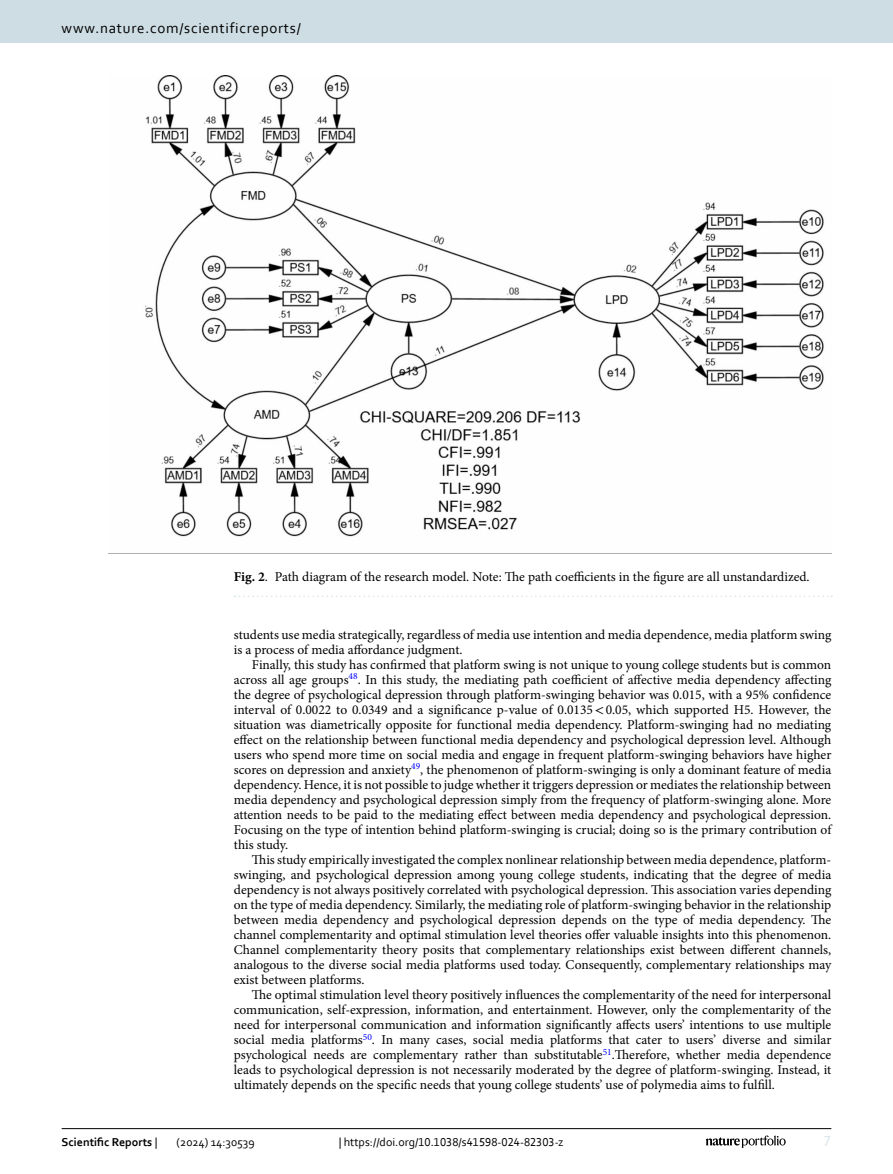
<style>
.page{position:relative;width:893px;height:1174px;background:#fff}
.page>*{position:absolute;margin:0;border:0;box-sizing:border-box;transform-origin:0 0}
.t1{font:15px "Corbel";letter-spacing:.05em;color:#000}
.t2{font:15px "Corbel";color:#d9e4eb}
.Body_Text_Indent{font:13.5px/15px "Minion Pro";color:#000;text-align:justify}
.Figure_Caption{font:13.5px "Minion Pro";color:#000}
.t3{font:12px "Corbel";color:#000}
.t4{font:700 12px "Corbel";color:#000}
.s1{font-weight:700}
.s2{font-family:"STIX"}
.s3{font-weight:400}
</style>
<div class="page">
<img style="left:145px;top:76px;width:679px;height:461px">
<svg style="left:235px;top:595px;width:597px;height:2px"></svg>
<hr style="left:62px;top:1128px;width:769px;height:1px;background:#000">
<svg style="left:706px;top:1135px;width:80px;height:12px"></svg>
<div style="left:0;top:0;width:893px;height:43px;background:#cedde4"></div>
<p class="t1" style="left:62px;top:18px;width:241px">www.nature.com/scientificreports/</p>
<p class="Figure_Caption" style="left:234px;top:568px;width:577px"><span class="s1">Fig. 2</span>. Path diagram of the research model. Note: The path coefficients in the figure are all unstandardized.</p>
<p class="Body_Text_Indent" style="left:234px;top:627px;width:599px">students use media strategically, regardless of media use intention and media dependence, media platform swing is a process of media affordance judgment.</p>
<p class="Body_Text_Indent" style="left:234px;top:657px;width:599px;text-indent:18px">Finally, this study has confirmed that platform swing is not unique to young college students but is common across all age groups<sup>48</sup>. In this study, the mediating path coefficient of affective media dependency affecting the degree of psychological depression through platform-swinging behavior was 0.015, with a 95% confidence interval of 0.0022 to 0.0349 and a significance p-value of 0.0135<span class="s2">&lt;</span>0.05, which supported H5. However, the situation was diametrically opposite for functional media dependency. Platform-swinging had no mediating effect on the relationship between functional media dependency and psychological depression level. Although users who spend more time on social media and engage in frequent platform-swinging behaviors have higher scores on depression and anxiety<sup>49</sup>, the phenomenon of platform-swinging is only a dominant feature of media dependency. Hence, it is not possible to judge whether it triggers depression or mediates the relationship between media dependency and psychological depression simply from the frequency of platform-swinging alone. More attention needs to be paid to the mediating effect between media dependency and psychological depression.<br>Focusing on the type of intention behind platform-swinging is crucial; doing so is the primary contribution of this study.</p>
<p class="Body_Text_Indent" style="left:234px;top:852px;width:599px;text-indent:18px">This study empirically investigated the complex nonlinear relationship between media dependence, platform&shy;swinging, and psychological depression among young college students, indicating that the degree of media dependency is not always positively correlated with psychological depression. This association varies depending on the type of media dependency. Similarly, the mediating role of platform-swinging behavior in the relationship between media dependency and psychological depression depends on the type of media dependency. The channel complementarity and optimal stimulation level theories offer valuable insights into this phenomenon.<br>Channel complementarity theory posits that complementary relationships exist between different channels, analogous to the diverse social media platforms used today. Consequently, complementary relationships may exist between platforms.</p>
<p class="Body_Text_Indent" style="left:234px;top:987px;width:599px;text-indent:18px">The optimal stimulation level theory positively influences the complementarity of the need for interpersonal communication, self-expression, information, and entertainment. However, only the complementarity of the need for interpersonal communication and information significantly affects users’ intentions to use multiple social media platforms<sup>50</sup>. In many cases, social media platforms that cater to users’ diverse and similar psychological needs are complementary rather than substitutable<sup>51</sup>.Therefore, whether media dependence leads to psychological depression is not necessarily moderated by the degree of platform-swinging. Instead, it ultimately depends on the specific needs that young college students’ use of polymedia aims to fulfill.</p>
<p class="t4" style="left:62px;top:1134px;width:97px">Scientific Reports <span class="s3">|</span></p>
<p class="t3" style="left:177px;top:1134px;width:80px">(2024) 14:30539</p>
<p class="t3" style="left:339px;top:1134px;width:226px">| https://doi.org/10.1038/s41598-024-82303-z</p>
<p class="t2" style="left:824px;top:1132px;width:9px">7</p>
</div>
